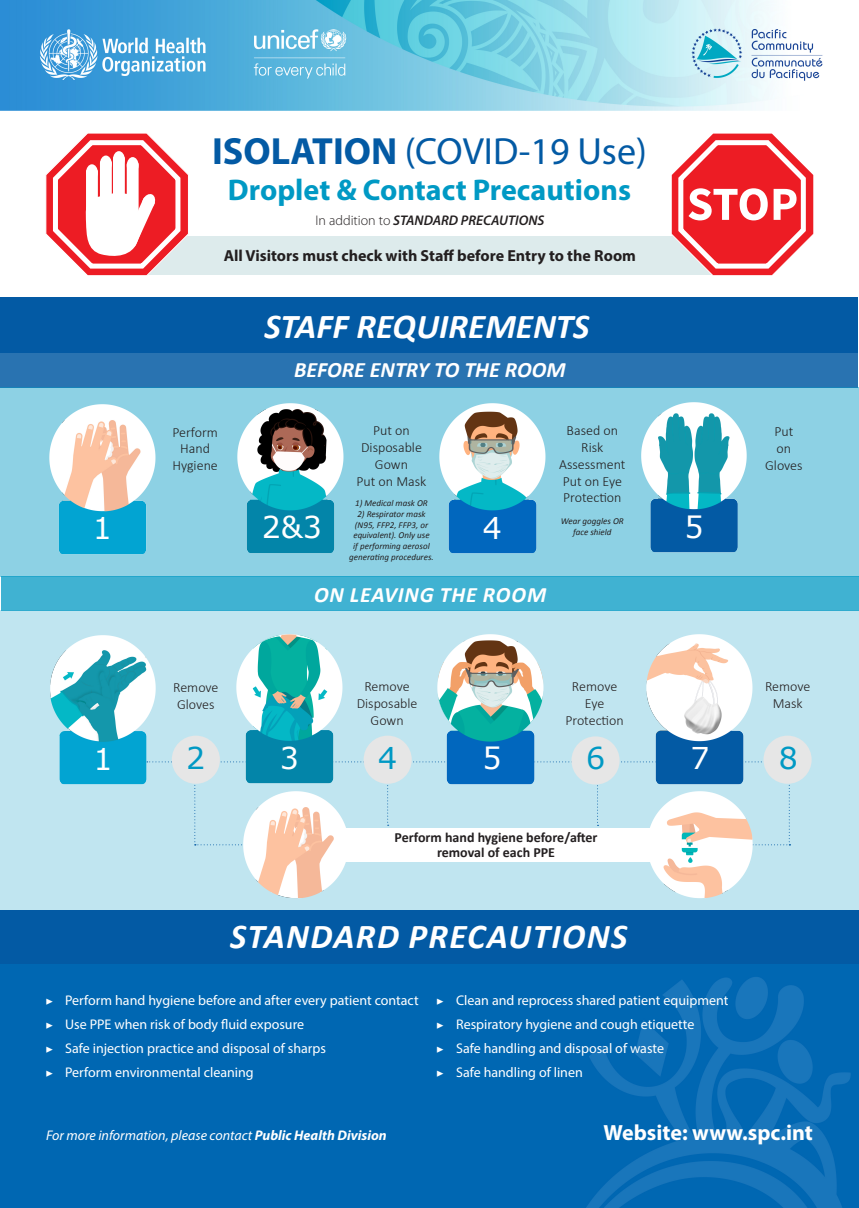
<style>
.page{position:relative;width:859px;height:1208px;background:#fff}
.page>*{position:absolute;margin:0;border:0;box-sizing:border-box;transform-origin:0 0}
.t1{font:38px "Myriad Pro";color:#035aa4}
.t2{font:italic 700 35px "Calibri";letter-spacing:.04em;color:#fff}
.t3{font:italic 700 35px "Calibri";letter-spacing:.005em;color:#fff}
.t4{font:700 30px "Myriad Pro";color:#0099c4}
.t5{font:30px "Verdana";color:#fff}
.t6{font:30px "Verdana";color:#0099c4}
.t7{font:italic 700 22px "Calibri";color:#fff}
.t8{font:700 22px "Myriad Pro";color:#fff}
.t9{font:italic 700 22px "Calibri";letter-spacing:.04em;color:#fff}
.t10{font:700 16px "Myriad Pro";color:#231f20}
.t11{font:14px "Myriad Pro";color:#fff}
.t12{font:300 14px/16.8px "Calibri";color:#231f20;text-align:center}
.t13{font:italic 14px "Myriad Pro";color:#fff}
.t14{font:700 14px "Calibri";color:#231f20}
.t15{font:italic 600 14px "Myriad Pro";color:#231f20}
.t16{font:italic 9px/10.8px "Calibri";color:#231f20;text-align:center}
.s1{font-weight:700}
.s2{font-weight:300;font-style:normal}
.s3{font-family:"Minion Pro";font-size:13px}
</style>
<div class="page">
<img style="left:1px;top:0;width:857px;height:1208px">
<div style="left:0;top:910px;width:859px;height:54px;background:#035aa4"></div>
<div style="left:140px;top:236px;width:574px;height:39px;background:#ddebec"></div>
<div style="left:0;top:298px;width:858px;height:55px;background:#035aa4"></div>
<svg style="left:45px;top:132px;width:144px;height:145px"></svg>
<svg style="left:670px;top:132px;width:145px;height:145px"></svg>
<div style="left:0;top:353px;width:858px;height:34px;background:#2973b1"></div>
<div style="left:1px;top:577px;width:858px;height:34px;background:#40b2d2"></div>
<div style="left:0;top:387px;width:859px;height:189px;background:#8dd1e4"></div>
<div style="left:0;top:610px;width:858px;height:300px;background:#c0e5f0"></div>
<img style="left:49px;top:404px;width:107px;height:150px">
<img style="left:237px;top:403px;width:107px;height:150px">
<img style="left:439px;top:403px;width:107px;height:150px">
<img style="left:641px;top:402px;width:106px;height:151px">
<img style="left:50px;top:635px;width:134px;height:150px">
<img style="left:217px;top:634px;width:159px;height:147px">
<img style="left:413px;top:634px;width:165px;height:151px">
<img style="left:621px;top:634px;width:141px;height:143px">
<svg style="left:387px;top:785px;width:2px;height:40px"></svg>
<svg style="left:592px;top:777px;width:198px;height:68px"></svg>
<svg style="left:194px;top:777px;width:144px;height:68px"></svg>
<div style="left:172px;top:735px;width:48px;height:49px;background:#e6e6e6;border-radius:50%"></div>
<div style="left:364px;top:735px;width:48px;height:49px;background:#e6e6e6;border-radius:50%"></div>
<div style="left:571px;top:736px;width:49px;height:48px;background:#e6e6e6;border-radius:50%"></div>
<div style="left:763px;top:735px;width:49px;height:49px;background:#e6e6e6;border-radius:50%"></div>
<div style="left:261px;top:827px;width:438px;height:34px;background:#fff"></div>
<img style="left:621px;top:785px;width:166px;height:113px">
<img style="left:217px;top:785px;width:166px;height:114px">
<p class="t1" style="left:212px;top:127px;width:436px"><span class="s1">ISOLATION</span> (COVID-19 Use)</p>
<p class="t4" style="left:228px;top:170px;width:405px">Droplet &amp; Contact Precautions</p>
<p class="t15" style="left:315px;top:211px;width:230px"><span class="s2">In addition to</span> STANDARD PRECAUTIONS</p>
<p class="t10" style="left:224px;top:246px;width:414px">All Visitors must check with Staff before Entry to the Room</p>
<p class="t3" style="left:264px;top:302px;width:327px">STAFF REQUIREMENTS</p>
<p class="t7" style="left:294px;top:354px;width:273px">BEFORE ENTRY TO THE ROOM</p>
<p class="t12" style="left:567px;top:422px;width:53px">Based on</p>
<p class="t12" style="left:559px;top:439px;width:68px">Risk<br>Assessment<br>Put on Eye<br>Protection</p>
<p class="t16" style="left:561px;top:515px;width:64px">Wear goggles OR</p>
<p class="t16" style="left:573px;top:526px;width:40px">face shield</p>
<p class="t12" style="left:361px;top:422px;width:62px">Put on<br>Disposable<br>Gown</p>
<p class="t12" style="left:357px;top:472px;width:71px">Put on Mask</p>
<p class="t16" style="left:355px;top:497px;width:74px">1) Medical mask OR</p>
<p class="t16" style="left:349px;top:508px;width:86px">2) Respirator mask (N95, FFP2, FFP3, or equivalent). Only use<br>if performing aerosol generating procedures.</p>
<p class="t12" style="left:172px;top:423px;width:47px">Perform</p>
<p class="t12" style="left:180px;top:440px;width:31px">Hand</p>
<p class="t12" style="left:172px;top:457px;width:47px">Hygiene</p>
<p class="t5" style="left:93px;top:508px;width:21px">1</p>
<p class="t5" style="left:262px;top:507px;width:61px">2&amp;3</p>
<p class="t5" style="left:483px;top:507px;width:21px">4</p>
<p class="t5" style="left:684px;top:507px;width:21px">5</p>
<p class="t12" style="left:173px;top:679px;width:47px">Remove</p>
<p class="t12" style="left:177px;top:695px;width:39px">Gloves</p>
<p class="t9" style="left:314px;top:578px;width:234px">ON LEAVING THE ROOM</p>
<p class="t12" style="left:364px;top:678px;width:47px">Remove</p>
<p class="t12" style="left:357px;top:694px;width:62px">Disposable</p>
<p class="t12" style="left:371px;top:711px;width:35px">Gown</p>
<p class="t12" style="left:572px;top:678px;width:47px">Remove</p>
<p class="t12" style="left:585px;top:695px;width:21px">Eye</p>
<p class="t12" style="left:565px;top:712px;width:60px">Protection</p>
<p class="t12" style="left:774px;top:423px;width:20px">Put</p>
<p class="t12" style="left:777px;top:440px;width:16px">on</p>
<p class="t12" style="left:765px;top:456px;width:39px">Gloves</p>
<p class="t12" style="left:765px;top:678px;width:47px">Remove</p>
<p class="t12" style="left:773px;top:695px;width:32px">Mask</p>
<p class="t6" style="left:186px;top:737px;width:21px">2</p>
<p class="t6" style="left:378px;top:737px;width:21px">4</p>
<p class="t6" style="left:586px;top:737px;width:21px">6</p>
<p class="t6" style="left:779px;top:737px;width:21px">8</p>
<p class="t5" style="left:94px;top:738px;width:21px">1</p>
<p class="t5" style="left:280px;top:737px;width:21px">3</p>
<p class="t5" style="left:482px;top:738px;width:21px">5</p>
<p class="t5" style="left:691px;top:737px;width:21px">7</p>
<p class="t14" style="left:394px;top:828px;width:205px">Perform hand hygiene before/after</p>
<p class="t14" style="left:437px;top:843px;width:120px">removal of each PPE</p>
<p class="t2" style="left:230px;top:911px;width:399px">STANDARD PRECAUTIONS</p>
<p class="t11" style="left:45px;top:992px;width:375px"><span class="s3">▶</span> Perform hand hygiene before and after every patient contact</p>
<p class="t11" style="left:45px;top:1016px;width:260px"><span class="s3">▶</span> Use PPE when risk of body fluid exposure</p>
<p class="t11" style="left:45px;top:1040px;width:282px"><span class="s3">▶</span> Safe injection practice and disposal of sharps</p>
<p class="t11" style="left:45px;top:1064px;width:210px"><span class="s3">▶</span> Perform environmental cleaning</p>
<p class="t11" style="left:436px;top:992px;width:294px"><span class="s3">▶</span> Clean and reprocess shared patient equipment</p>
<p class="t11" style="left:436px;top:1016px;width:260px"><span class="s3">▶</span> Respiratory hygiene and cough etiquette</p>
<p class="t11" style="left:436px;top:1040px;width:229px"><span class="s3">▶</span> Safe handling and disposal of waste</p>
<p class="t11" style="left:436px;top:1064px;width:148px"><span class="s3">▶</span> Safe handling of linen</p>
<p class="t13" style="left:46px;top:1127px;width:342px">For more information, please contact <span class="s1">Public Health Division</span></p>
<p class="t8" style="left:603px;top:1118px;width:211px">Website: www.spc.int</p>
</div>
